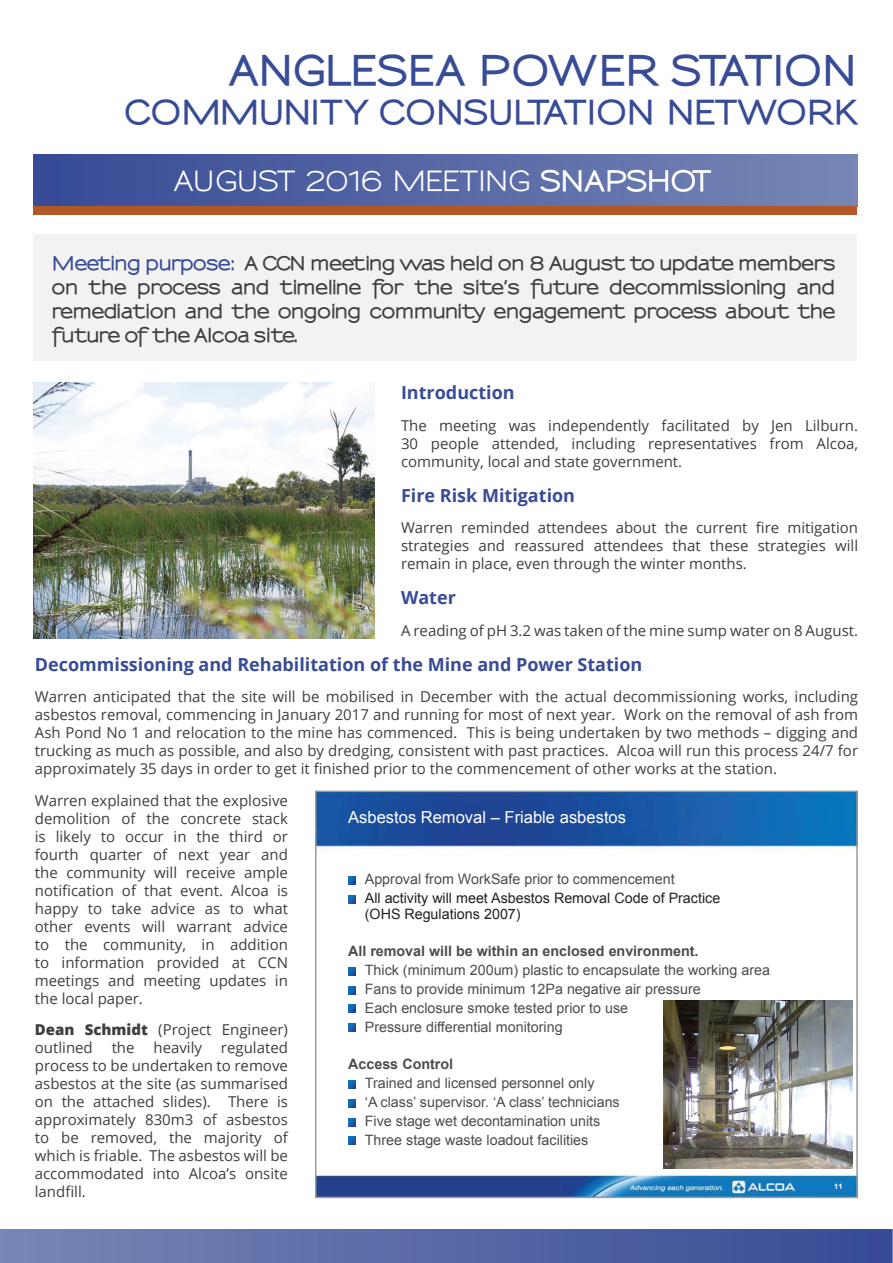
<style>
.page{position:relative;width:893px;height:1263px;background:#fff}
.page>*{position:absolute;margin:0;border:0;box-sizing:border-box;transform-origin:0 0}
.t1{font:800 39px "Sansumi";letter-spacing:.005em;color:#374b96}
.t2{font:800 31.5px "Sansumi";letter-spacing:-.005em;color:#374b96}
.t3{font:700 27px "Sansumi";letter-spacing:-.06em;color:#fff}
.t4{font:800 18px/24px "Sansumi";color:#3e3e3f;text-align:justify}
.t5{font:700 18px "Open Sans";color:#374b96}
.t6{font:16.5px "Arial";color:#fff}
.t7{font:15px/18px "Open Sans";color:#3e3e3f;text-align:justify}
.t8{font:14.25px/18.9px "Arial";color:#4b4c4d}
.t9{font:14.25px/15.5px "Arial";color:#231f20}
.t10{font:700 14.25px "Arial";color:#4b4c4d}
.t11{font:700 7.5px "Arial";color:#fff}
.s1{font-weight:800}
.s2{color:#374b96}
</style>
<div class="page">
<div style="left:34px;top:234px;width:823px;height:127px;background:#f1f2f1"></div>
<div style="left:0;top:1229px;width:893px;height:33px;background:linear-gradient(to right,#7786b5,#374b96)"></div>
<svg style="left:34px;top:155px;width:823px;height:60px;background:#646592"></svg>
<img style="left:34px;top:383px;width:340px;height:256px">
<hr style="left:892px;top:1230px;width:1px;height:33px;background:#7787b6">
<img style="left:318px;top:794px;width:537px;height:401px">
<svg style="left:348px;top:876px;width:8px;height:8px"></svg>
<svg style="left:348px;top:895px;width:8px;height:8px"></svg>
<svg style="left:348px;top:967px;width:8px;height:8px"></svg>
<svg style="left:348px;top:986px;width:8px;height:8px"></svg>
<svg style="left:348px;top:1005px;width:8px;height:8px"></svg>
<svg style="left:348px;top:1024px;width:8px;height:8px"></svg>
<svg style="left:348px;top:1080px;width:8px;height:8px"></svg>
<svg style="left:348px;top:1099px;width:8px;height:8px"></svg>
<svg style="left:348px;top:1118px;width:8px;height:8px"></svg>
<svg style="left:348px;top:1137px;width:8px;height:8px"></svg>
<img style="left:663px;top:1001px;width:189px;height:168px">
<div style="left:315px;top:791px;width:543px;height:407px;border:2px solid #999"></div>
<h1 class="t1" style="left:230px;top:48px;width:589px">An glesea Power Station</h1>
<h2 class="t2" style="left:124px;top:93px;width:63px">Comm</h2>
<h2 class="t2" style="left:258px;top:93px;width:176px">unity Cons</h2>
<h2 class="t2" style="left:488px;top:93px;width:137px">ultation</h2>
<h2 class="t2" style="left:666px;top:93px;width:192px">Netwo rk</h2>
<h3 class="t3" style="left:174px;top:166px;width:538px">AUGUST 2016 MEETING <span class="s1">SNAPSHOT</span></h3>
<p class="t4" style="left:52px;top:252px;width:785px"><span class="s2">Meeting purpose:</span> A CCN meeting was held on 8 August to update members on the process and timeline for the site’s future decommissioning and remediation and the ongoing community engagement process about the future of the Alcoa site.</p>
<p class="t5" style="left:401px;top:380px;width:115px">Introduction</p>
<p class="t7" style="left:401px;top:416px;width:459px">The meeting was independently facilitated by Jen Lilburn.<br>30 people attended, including representatives from Alcoa, community, local and state government.</p>
<p class="t5" style="left:401px;top:482px;width:176px">Fire Risk Mitigation</p>
<p class="t7" style="left:401px;top:518px;width:459px">Warren reminded attendees about the current fire mitigation strategies and reassured attendees that these strategies will remain in place, even through the winter months.</p>
<p class="t5" style="left:401px;top:585px;width:56px">Water</p>
<p class="t7" style="left:401px;top:621px;width:459px">A reading of pH 3.2 was taken of the mine sump water on 8 August.</p>
<p class="t5" style="left:35px;top:652px;width:609px">Decommissioning and Rehabilitation of the Mine and Power Station</p>
<p class="t7" style="left:35px;top:687px;width:825px">Warren anticipated that the site will be mobilised in December with the actual decommissioning works, including asbestos removal, commencing in January 2017 and running for most of next year. Work on the removal of ash from Ash Pond No 1 and relocation to the mine has commenced. This is being undertaken by two methods – digging and trucking as much as possible, and also by dredging, consistent with past practices. Alcoa will run this process 24/7 for approximately 35 days in order to get it finished prior to the commencement of other works at the station.</p>
<p class="t7" style="left:35px;top:791px;width:255px">Warren explained that the explosive demolition of the concrete stack is likely to occur in the third or fourth quarter of next year and the community will receive ample notification of that event. Alcoa is happy to take advice as to what other events will warrant advice to the community, in addition to information provided at CCN meetings and meeting updates in the local paper.</p>
<p class="t7" style="left:35px;top:1020px;width:255px"><span class="s1">Dean Schmidt</span> (Project Engineer) outlined</p>
<p class="t6" style="left:348px;top:807px;width:279px">Asbestos Removal – Friable asbestos</p>
<p class="t8" style="left:365px;top:870px;width:311px">Approval from WorkSafe prior to commencement</p>
<p class="t9" style="left:365px;top:890px;width:357px">All activity will meet Asbestos Removal Code of Practice (OHS Regulations 2007)</p>
<p class="t10" style="left:348px;top:942px;width:352px">All removal will be within an enclosed environment.</p>
<p class="t8" style="left:365px;top:961px;width:407px">Thick (minimum 200um) plastic to encapsulate the working area Fans to provide minimum 12Pa negative air pressure<br>Each enclosure smoke tested prior to use<br>Pressure differential monitoring</p>
<p class="t10" style="left:348px;top:1055px;width:107px">Access Control</p>
<p class="t8" style="left:365px;top:1074px;width:256px">Trained and licensed personnel only<br>‘A class’ supervisor. ‘A class’ technicians Five stage wet decontamination units Three stage waste loadout facilities</p>
<p class="t7" style="left:35px;top:1038px;width:255px;text-indent:186px">regulated process to be undertaken to remove asbestos at the site (as summarised on the attached slides). There is approximately 830m3 of asbestos to be removed, the majority of which is friable. The asbestos will be accommodated into Alcoa’s onsite landfill.</p>
<p class="t7" style="left:112px;top:1038px;width:24px">the</p>
<p class="t7" style="left:153px;top:1038px;width:50px">heavily</p>
<p class="t11" style="left:834px;top:1181px;width:10px">11</p>
</div>
